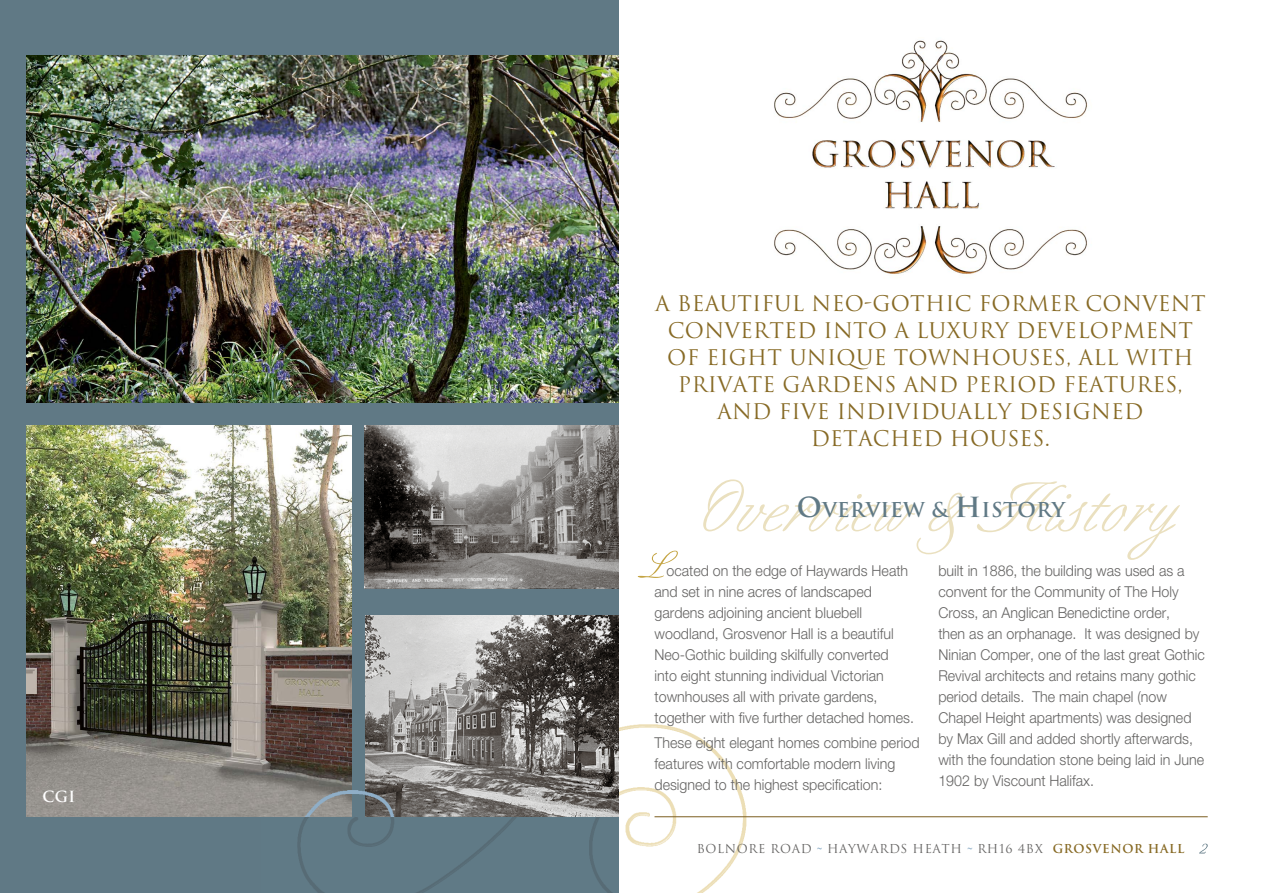
<style>
.page{position:relative;width:1263px;height:893px;background:#fff}
.page>*{position:absolute;margin:0;border:0;box-sizing:border-box;transform-origin:0 0}
.t1{font:21px/27px "Trajan";letter-spacing:.01em;color:#876a25;text-align:center}
.t2{font:700 19.95px "Trajan";letter-spacing:.02em;color:#607985}
.t3{font:300 15px/21px "Helvetica Neue";color:#656463;scale:.95 1}
.t4{font:700 15px "Trajan";color:#fff}
.t5{font:12px "Trajan";letter-spacing:.05em;color:#656463}
.t6{font:700 12px "Trajan";letter-spacing:.05em;color:#876a25}
.s1{font-size:27px}
.s2{font-family:"Mrs Eaves Roman";font-size:13.5px;color:#8faec7}
</style>
<div class="page">
<div style="left:0;top:0;width:619px;height:893px;background:#607985"></div>
<img style="left:619px;top:724px;width:134px;height:169px">
<svg style="left:703px;top:479px;width:477px;height:81px"></svg>
<img style="left:774px;top:40px;width:314px;height:235px">
<img style="left:261px;top:816px;width:358px;height:77px">
<img style="left:27px;top:55px;width:592px;height:348px">
<img style="left:366px;top:615px;width:253px;height:201px">
<img style="left:365px;top:425px;width:254px;height:163px">
<img style="left:27px;top:425px;width:324px;height:391px">
<hr style="left:654px;top:816px;width:554px;height:1px;background:#7c5d20">
<img style="left:293px;top:714px;width:176px;height:102px">
<svg style="left:1199px;top:844px;width:9px;height:9px"></svg>
<svg style="left:638px;top:551px;width:40px;height:27px"></svg>
<p class="t4" style="left:43px;top:787px;width:34px">CGI</p>
<h1 class="t1" style="left:655px;top:290px;width:552px">A BEAUTIFUL NEO-GOTHIC FORMER CONVENT CONVERTED INTO A LUXURY DEVELOPMENT OF EIGHT UNIQUE TOWNHOUSES, ALL WITH PRIVATE GARDENS AND PERIOD FEATURES, AND FIVE INDIVIDUALLY DESIGNED DETACHED HOUSES.</h1>
<h2 class="t2" style="left:797px;top:498px;width:270px"><span class="s1">O</span>VERVIEW &amp; <span class="s1">H</span>ISTORY</h2>
<p class="t3" style="left:654px;top:560px;width:275px;text-indent:12px">ocated on the edge of Haywards Heath and set in nine acres of landscaped gardens adjoining ancient bluebell woodland, Grosvenor Hall is a beautiful Neo-Gothic building skilfully converted into eight stunning individual Victorian townhouses all with private gardens, together with five further detached homes.</p>
<p class="t3" style="left:654px;top:732px;width:280px">These eight elegant homes combine period features with comfortable modern living designed to the highest specification:</p>
<p class="t3" style="left:938px;top:560px;width:282px">built in 1886, the building was used as a convent for the Community of The Holy Cross, an Anglican Benedictine order,<br>then as an orphanage. It was designed by Ninian Comper, one of the last great Gothic Revival architects and retains many gothic period details. The main chapel (now Chapel Height apartments) was designed by Max Gill and added shortly afterwards, with the foundation stone being laid in June 1902 by Viscount Halifax.</p>
<p class="t5" style="left:697px;top:841px;width:339px">B OLNORE ROAD <span class="s2">~</span> HAYWARDS H EATH <span class="s2">~</span> RH 16 4BX</p>
<p class="t6" style="left:1053px;top:841px;width:133px">GROSVENOR HALL</p>
</div>
